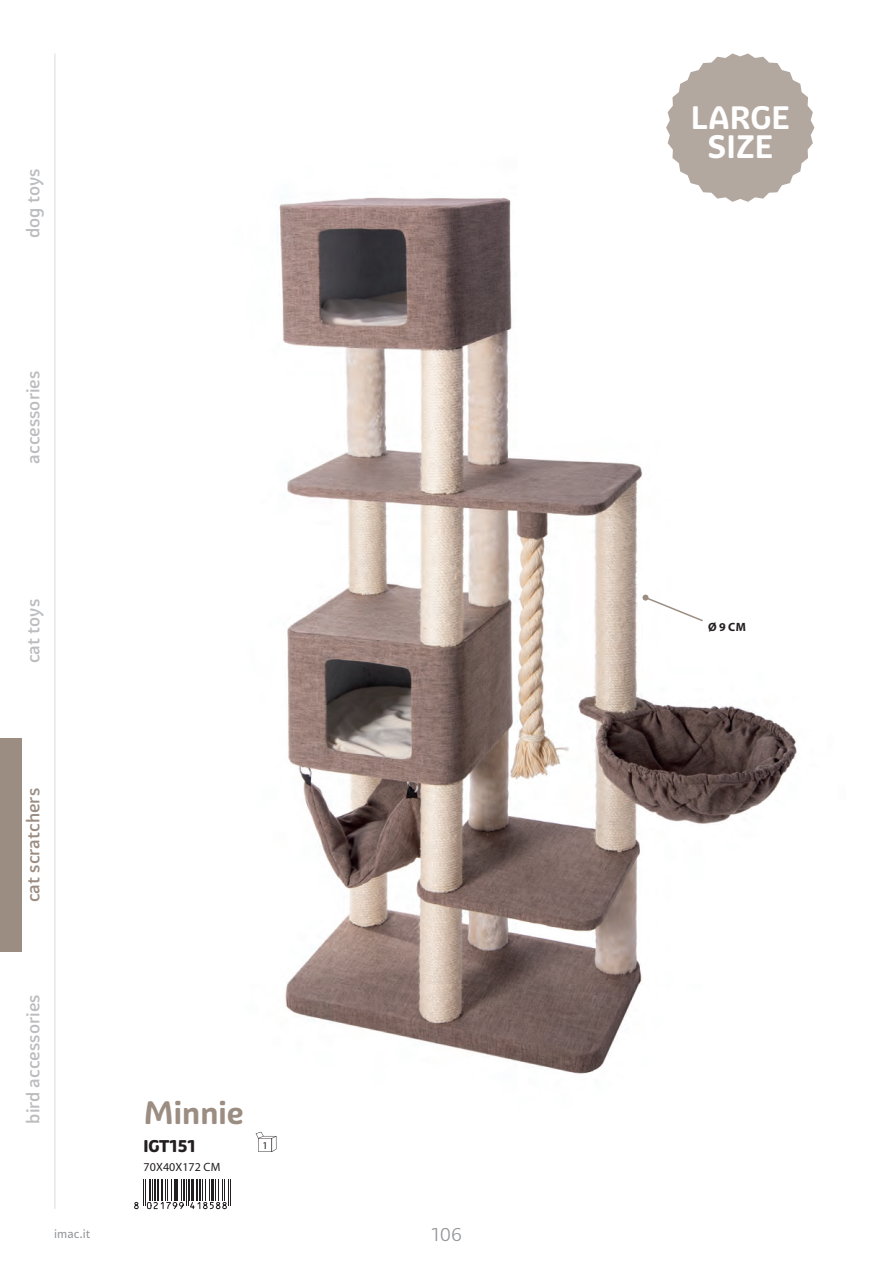
<style>
.page{position:relative;width:894px;height:1262px;background:#fff}
.page>*{position:absolute;margin:0;border:0;box-sizing:border-box;transform-origin:0 0}
.t1{font:700 31.5px/28.5px "Graviola Soft";color:#fff;text-align:center}
.t2{font:700 31.5px "Graviola Soft";color:#9b8d82}
.t3{font:500 18px "Graviola Soft";color:#bcbdc0}
.t4{font:500 18px "Graviola Soft";color:#9b8d82}
.t5{font:18px "Graviola Soft";color:#939598}
.t6{font:800 16.5px "Graviola Soft";color:#231f20}
.t7{font:12px "Myriad Pro";letter-spacing:.01em;color:#231f20}
.t8{font:12px "Graviola Soft";color:#939598}
.t9{font:700 12px "Myriad Pro";color:#231f20}
.t10{font:10.5px "Myriad Pro";color:#231f20}
</style>
<div class="page">
<div style="left:0;top:738px;width:21px;height:214px;background:#9b8d82"></div>
<hr style="left:54px;top:53px;width:2px;height:1155px;background:#e6e7e9">
<img style="left:255px;top:127px;width:560px;height:1025px">
<svg style="left:256px;top:1131px;width:20px;height:20px"></svg>
<svg style="left:134px;top:1179px;width:97px;height:30px"></svg>
<svg style="left:642px;top:594px;width:62px;height:28px"></svg>
<svg style="left:666px;top:53px;width:148px;height:149px"></svg>
<p class="t3" style="left:22px;top:238px;width:71px;rotate:-90deg">dog toys</p>
<p class="t3" style="left:22px;top:463px;width:94px;rotate:-90deg">accessories</p>
<p class="t3" style="left:22px;top:663px;width:66px;rotate:-90deg">cat toys</p>
<p class="t4" style="left:22px;top:902px;width:116px;rotate:-90deg">cat scratchers</p>
<p class="t3" style="left:22px;top:1123px;width:131px;rotate:-90deg">bird accessories</p>
<h1 class="t2" style="left:143px;top:1093px;width:102px">Minnie</h1>
<p class="t7" style="left:144px;top:1159px;width:78px">70X40X172 CM</p>
<p class="t6" style="left:143px;top:1135px;width:54px">IGT151</p>
<p class="t10" style="left:262px;top:1138px;width:7px">1</p>
<p class="t8" style="left:54px;top:1226px;width:38px">imac.it</p>
<p class="t5" style="left:431px;top:1223px;width:32px">106</p>
<h1 class="t1" style="left:690px;top:104px;width:100px">LARGE<br>SIZE</h1>
<p class="t9" style="left:708px;top:618px;width:39px">Ø 9 CM</p>
</div>
